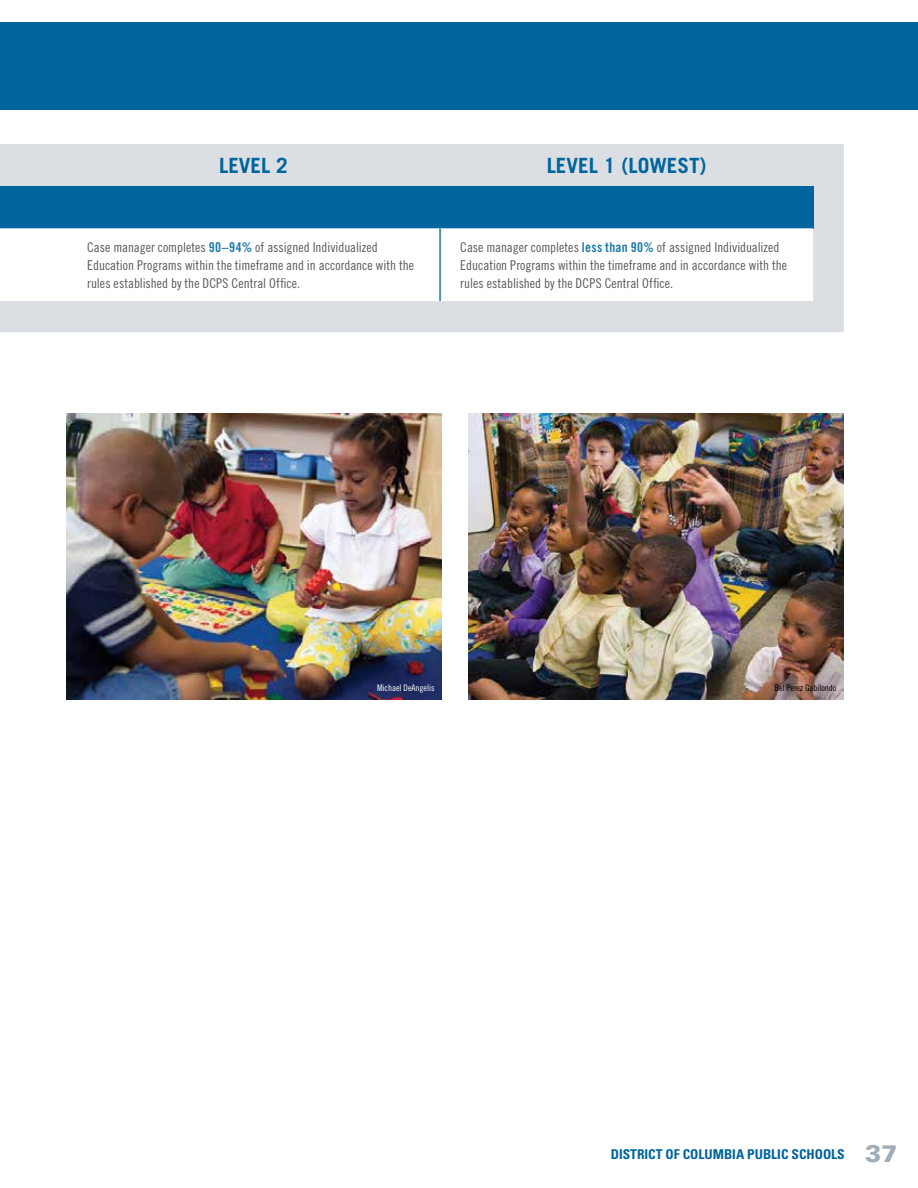
<style>
.page{position:relative;width:918px;height:1188px;background:#fff}
.page>*{position:absolute;margin:0;border:0;box-sizing:border-box;transform-origin:0 0}
.t1{font:700 21px "Trade Gothic LT Std";color:#00649d}
.t2{font:13.5px/18px "Trade Gothic LT Std Cn 18";color:#58595b}
.t3{font:700 condensed 13.5px "Univers LT Std";color:#00649d}
.t4{font:9px "Trade Gothic LT Std Cn 18";color:#000}
.t5{font:9px "Trade Gothic LT Std Cn 18";color:#fff}
.s1{font-family:"Trade Gothic LT Std Bd Cn 20";color:#1e78ab}
.s2{font-weight:900;font-stretch:normal;font-size:24px;color:#a0adb7}
</style>
<div class="page">
<div style="left:0;top:23px;width:918px;height:87px;background:#00649d"></div>
<div style="left:0;top:144px;width:844px;height:188px;background:#dbdfe3"></div>
<div style="left:0;top:186px;width:813px;height:42px;background:#00649d"></div>
<svg style="left:0;top:228px;width:813px;height:73px"></svg>
<hr style="left:439px;top:228px;width:2px;height:73px;background:#1e78ab">
<img style="left:67px;top:414px;width:374px;height:285px">
<img style="left:468px;top:414px;width:375px;height:285px">
<h1 class="t1" style="left:219px;top:152px;width:70px">LEVEL 2</h1>
<h1 class="t1" style="left:547px;top:152px;width:161px">LEVEL 1 (LOWEST)</h1>
<p class="t2" style="left:87px;top:238px;width:328px">Case manager completes <span class="s1">90–94%</span> of assigned Individualized<br>Education Programs within the timeframe and in accordance with the rules established by the DCPS Central Office.</p>
<p class="t2" style="left:460px;top:238px;width:328px">Case manager completes <span class="s1">less than 90%</span> of assigned Individualized<br>Education Programs within the timeframe and in accordance with the rules established by the DCPS Central Office.</p>
<p class="t5" style="left:377px;top:682px;width:59px">Michael DeAngelis</p>
<p class="t4" style="left:775px;top:682px;width:63px">Bel Perez Gabilondo</p>
<p class="t3" style="left:611px;top:1145px;width:288px">DISTRICT OF COLUMBIA PUBLIC SCHOOLS <span class="s2">37</span></p>
</div>
